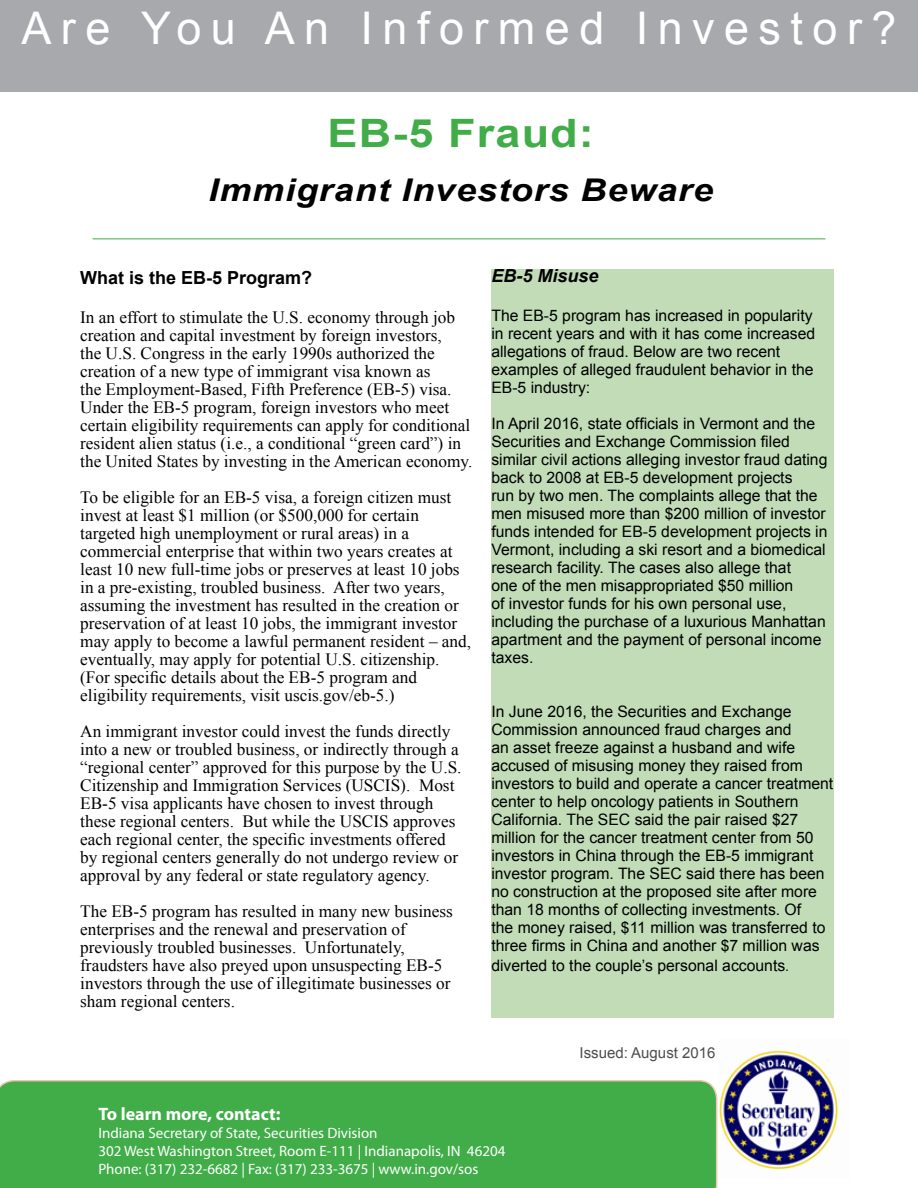
<style>
.page{position:relative;width:918px;height:1188px;background:#fff}
.page>*{position:absolute;margin:0;border:0;box-sizing:border-box;transform-origin:0 0}
.t1{font:45px "Arial";letter-spacing:.21em;color:#fff}
.t2{font:700 39.15px "Arial";letter-spacing:.025em;color:#41ad49;scale:1.15 1}
.t3{font:italic 700 31.35px "Arial";letter-spacing:.025em;color:#000;scale:1.15 1}
.t4{font:700 18px "Arial";color:#000}
.t5{font:700 18px "Myriad Pro";color:#fff}
.t6{font:italic 700 18px "Arial";color:#000}
.t7{font:17.25px/18px "Times New Roman";color:#000}
.t8{font:15.75px/18px "Arial";color:#000}
.t9{font:15px/18px "Myriad Pro";color:#fff}
.t10{font:15px "Arial";color:#4d4d4f}
.s1{font-family:"Calibri";font-weight:300;font-size:16.5px}
</style>
<div class="page">
<div style="left:0;top:0;width:918px;height:92px;background:#a7a9ac"></div>
<hr style="left:93px;top:239px;width:732px;height:1px;background:#41ad49">
<div style="left:491px;top:269px;width:343px;height:748px;background:#c1dcb7"></div>
<div style="left:0;top:1080px;width:717px;height:108px;background:#41ad49"></div>
<img style="left:720px;top:1050px;width:119px;height:120px">
<h1 class="t1" style="left:21px;top:-2px;width:876px">Are You An Informed Investor?</h1>
<h2 class="t2" style="left:328px;top:107px;width:233px">EB-5 Fraud:</h2>
<h3 class="t3" style="left:208px;top:169px;width:440px">Immigrant Investors Beware</h3>
<p class="t4" style="left:80px;top:266px;width:234px">What is the EB-5 Program?</p>
<p class="t7" style="left:80px;top:308px;width:394px">In an effort to stimulate the U.S. economy through job creation and capital investment by foreign investors,<br>the U.S. Congress in the early 1990s authorized the creation of a new type of immigrant visa known as<br>the Employment-Based, Fifth Preference (EB-5) visa.<br>Under the EB-5 program, foreign investors who meet certain eligibility requirements can apply for conditional resident alien status (i.e., a conditional “green card”) in the United States by investing in the American economy.</p>
<p class="t7" style="left:80px;top:488px;width:392px">To be eligible for an EB-5 visa, a foreign citizen must invest at least $1 million (or $500,000 for certain targeted high unemployment or rural areas) in a commercial enterprise that within two years creates at least 10 new full-time jobs or preserves at least 10 jobs in a pre-existing, troubled business. After two years, assuming the investment has resulted in the creation or preservation of at least 10 jobs, the immigrant investor may apply to become a lawful permanent resident – and, eventually, may apply for potential U.S. citizenship. (For specific details about the EB-5 program and eligibility requirements, visit uscis.gov/eb-5.)</p>
<p class="t7" style="left:80px;top:722px;width:383px">An immigrant investor could invest the funds directly into a new or troubled business, or indirectly through a “regional center” approved for this purpose by the U.S.<br>Citizenship and Immigration Services (USCIS). Most EB-5 visa applicants have chosen to invest through these regional centers. But while the USCIS approves each regional center, the specific investments offered by regional centers generally do not undergo review or approval by any federal or state regulatory agency.</p>
<p class="t7" style="left:80px;top:902px;width:374px">The EB-5 program has resulted in many new business enterprises and the renewal and preservation of previously troubled businesses. Unfortunately, fraudsters have also preyed upon unsuspecting EB-5 investors through the use of illegitimate businesses or sham regional centers.</p>
<p class="t6" style="left:491px;top:264px;width:109px">EB-5 Misuse</p>
<p class="t8" style="left:491px;top:307px;width:325px">The EB-5 program has increased in popularity in recent years and with it has come increased allegations of fraud. Below are two recent examples of alleged fraudulent behavior in the EB-5 industry:</p>
<p class="t8" style="left:491px;top:415px;width:338px">In April 2016, state officials in Vermont and the Securities and Exchange Commission filed similar civil actions alleging investor fraud dating back to 2008 at EB-5 development projects<br>run by two men. The complaints allege that the men misused more than $200 million of investor funds intended for EB-5 development projects in Vermont, including a ski resort and a biomedical research facility. The cases also allege that<br>one of the men misappropriated $50 million<br>of investor funds for his own personal use, including the purchase of a luxurious Manhattan apartment and the payment of personal income taxes.</p>
<p class="t8" style="left:491px;top:703px;width:343px">In June 2016, the Securities and Exchange Commission announced fraud charges and<br>an asset freeze against a husband and wife accused of misusing money they raised from investors to build and operate a cancer treatment center to help oncology patients in Southern California. The SEC said the pair raised $27 million for the cancer treatment center from 50 investors in China through the EB-5 immigrant investor program. The SEC said there has been no construction at the proposed site after more than 18 months of collecting investments. Of<br>the money raised, $11 million was transferred to three firms in China and another $7 million was</p>
<p class="t8" style="left:491px;top:957px;width:299px">diverted to the couple’s personal accounts<span class="s1">.</span></p>
<p class="t10" style="left:580px;top:1043px;width:137px">Issued: August 2016</p>
<p class="t5" style="left:98px;top:1102px;width:184px">To learn more, contact:</p>
<p class="t9" style="left:98px;top:1123px;width:409px">Indiana Secretary of State, Securities Division<br>302 West Washington Street, Room E-111 | Indianapolis, IN 46204<br>Phone: (317) 232-6682 | Fax: (317) 233-3675 | www.in.gov/sos</p>
</div>
